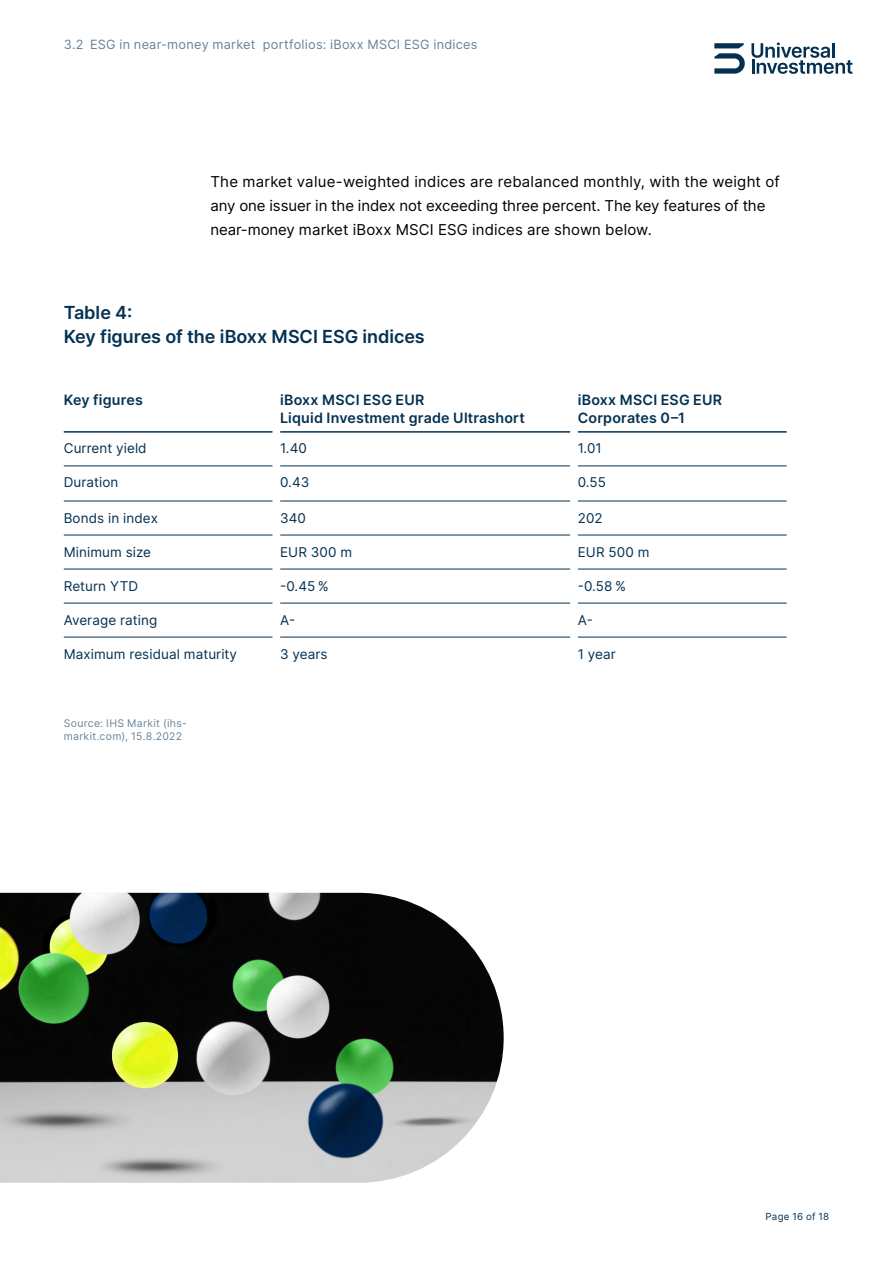
<style>
.page{position:relative;width:893px;height:1263px;background:#fff}
.page>*{position:absolute;margin:0;border:0;box-sizing:border-box;transform-origin:0 0}
.t1{font:600 18px/24px "Inter";letter-spacing:-.005em;color:#043152}
.t2{font:15px/24px "Inter";letter-spacing:.005em;color:#000}
.t3{font:600 14.25px/18px "Inter";letter-spacing:.015em;color:#043152}
.t4{font:13.5px "Inter";letter-spacing:.005em;color:#043152}
.t5{font:12.75px "Inter";letter-spacing:.02em;color:#688397}
.t6{font:10.5px/13.5px "Inter";letter-spacing:.03em;color:#688397}
.t7{font:9.75px "Inter";letter-spacing:.025em;color:#043152}
</style>
<div class="page">
<svg style="left:714px;top:43px;width:31px;height:31px"></svg>
<svg style="left:751px;top:43px;width:102px;height:31px"></svg>
<hr style="left:280px;top:466px;width:290px;height:1px;background:#043152">
<hr style="left:578px;top:466px;width:209px;height:1px;background:#043152">
<hr style="left:280px;top:501px;width:290px;height:1px;background:#043152">
<hr style="left:578px;top:501px;width:209px;height:1px;background:#043152">
<hr style="left:280px;top:535px;width:290px;height:1px;background:#043152">
<hr style="left:578px;top:535px;width:209px;height:1px;background:#043152">
<hr style="left:280px;top:569px;width:290px;height:1px;background:#043152">
<hr style="left:578px;top:569px;width:209px;height:1px;background:#043152">
<hr style="left:280px;top:603px;width:290px;height:1px;background:#043152">
<hr style="left:578px;top:603px;width:209px;height:1px;background:#043152">
<hr style="left:280px;top:637px;width:290px;height:1px;background:#043152">
<hr style="left:578px;top:637px;width:209px;height:1px;background:#043152">
<hr style="left:280px;top:431px;width:290px;height:2px;background:#043152">
<hr style="left:578px;top:431px;width:209px;height:2px;background:#043152">
<hr style="left:64px;top:431px;width:209px;height:2px;background:#043152">
<hr style="left:64px;top:466px;width:209px;height:1px;background:#043152">
<hr style="left:64px;top:501px;width:209px;height:1px;background:#043152">
<hr style="left:64px;top:535px;width:209px;height:1px;background:#043152">
<hr style="left:64px;top:569px;width:209px;height:1px;background:#043152">
<hr style="left:64px;top:603px;width:209px;height:1px;background:#043152">
<hr style="left:64px;top:637px;width:209px;height:1px;background:#043152">
<img style="left:0;top:893px;width:504px;height:290px">
<p class="t5" style="left:64px;top:35px;width:415px">3.2 ESG in near-money market portfolios: iBoxx MSCI ESG indices</p>
<p class="t2" style="left:210px;top:169px;width:571px">The market value-weighted indices are rebalanced monthly, with the weight of any one issuer in the index not exceeding three percent. The key features of the near-money market iBoxx MSCI ESG indices are shown below.</p>
<p class="t1" style="left:64px;top:299px;width:362px">Table 4:<br>Key figures of the iBoxx MSCI ESG indices</p>
<p class="t3" style="left:64px;top:391px;width:81px">Key figures</p>
<p class="t3" style="left:280px;top:391px;width:246px">iBoxx MSCI ESG EUR<br>Liquid Investment grade Ultrashort</p>
<p class="t3" style="left:578px;top:391px;width:146px">iBoxx MSCI ESG EUR<br>Corporates 0–1</p>
<p class="t4" style="left:64px;top:439px;width:84px">Current yield</p>
<p class="t4" style="left:280px;top:439px;width:28px">1.40</p>
<p class="t4" style="left:578px;top:439px;width:25px">1.01</p>
<p class="t4" style="left:64px;top:473px;width:56px">Duration</p>
<p class="t4" style="left:280px;top:473px;width:31px">0.43</p>
<p class="t4" style="left:578px;top:473px;width:30px">0.55</p>
<p class="t4" style="left:64px;top:508px;width:96px">Bonds in index</p>
<p class="t4" style="left:280px;top:508px;width:27px">340</p>
<p class="t4" style="left:578px;top:508px;width:26px">202</p>
<p class="t4" style="left:64px;top:542px;width:89px">Minimum size</p>
<p class="t4" style="left:280px;top:542px;width:74px">EUR 300 m</p>
<p class="t4" style="left:578px;top:542px;width:73px">EUR 500 m</p>
<p class="t4" style="left:64px;top:576px;width:76px">Return YTD</p>
<p class="t4" style="left:280px;top:576px;width:50px">-0.45 %</p>
<p class="t4" style="left:578px;top:576px;width:50px">-0.58 %</p>
<p class="t4" style="left:64px;top:610px;width:95px">Average rating</p>
<p class="t4" style="left:280px;top:610px;width:17px">A-</p>
<p class="t4" style="left:578px;top:610px;width:17px">A-</p>
<p class="t4" style="left:64px;top:644px;width:175px">Maximum residual maturity</p>
<p class="t4" style="left:280px;top:644px;width:49px">3 years</p>
<p class="t4" style="left:578px;top:644px;width:40px">1 year</p>
<p class="t6" style="left:64px;top:716px;width:125px">Source: IHS Markit (ihs&shy;markit.com), 15.8.2022</p>
<p class="t7" style="left:765px;top:1210px;width:65px">Page 16 of 18</p>
</div>
